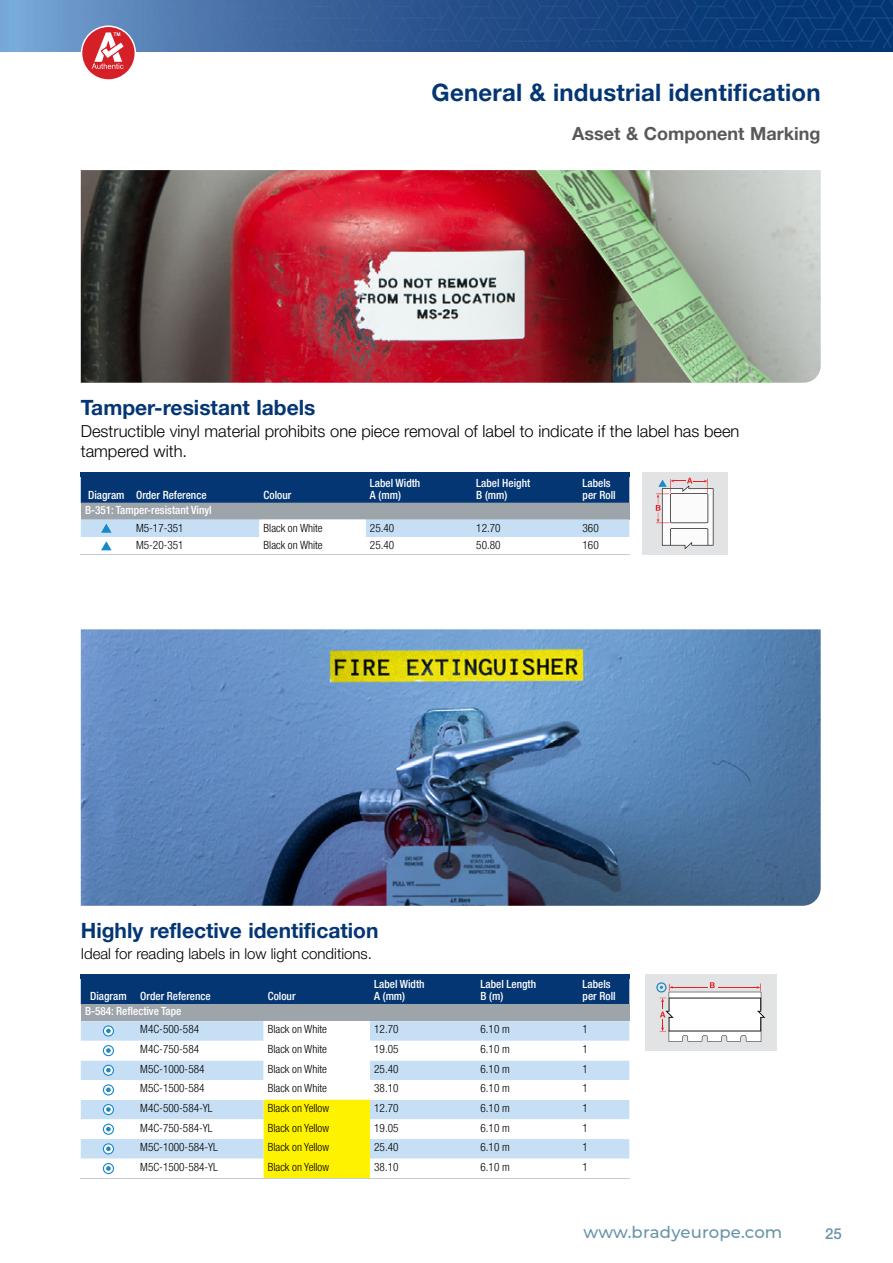
<style>
.page{position:relative;width:893px;height:1263px;background:#fff}
.page>*{position:absolute;margin:0;border:0;box-sizing:border-box;transform-origin:0 0}
.t1{font:700 24px "Helvetica Neue LT Pro";letter-spacing:.01em;color:#043673}
.t2{font:700 21px "Helvetica Neue LT Pro";color:#043673}
.t3{font:700 18px "Helvetica Neue LT Pro";color:#58595b}
.t4{font:300 16.5px/19.8px "Helvetica Neue LT Pro";color:#000}
.t5{font:500 16.5px "Montserrat";letter-spacing:.01em;color:#6894a8}
.t6{font:300 15px "Helvetica Neue LT Pro";color:#000}
.t7{font:500 15px "Helvetica Neue LT Pro";color:#6894a8}
.t8{font:300 condensed 11.25px "Helvetica Neue LT Pro";color:#000}
.t9{font:500 condensed 11.25px/12px "Helvetica Neue LT Pro";color:#fff}
</style>
<div class="page">
<img style="left:0;top:0;width:893px;height:51px">
<div style="left:642px;top:472px;width:85px;height:83px;background:#e2e3e4"></div>
<img style="left:81px;top:170px;width:740px;height:213px">
<svg style="left:656px;top:478px;width:57px;height:71px"></svg>
<div style="left:645px;top:974px;width:132px;height:76px;background:#e2e3e4"></div>
<div style="left:81px;top:476px;width:548px;height:27px;background:#043673"></div>
<div style="left:81px;top:503px;width:548px;height:16px;background:#9da5ab"></div>
<hr style="left:81px;top:472px;width:51px;height:4px;background:#043673">
<hr style="left:132px;top:472px;width:127px;height:4px;background:#043673">
<hr style="left:259px;top:472px;width:107px;height:4px;background:#043673">
<hr style="left:366px;top:472px;width:106px;height:4px;background:#043673">
<hr style="left:472px;top:472px;width:106px;height:4px;background:#043673">
<hr style="left:578px;top:472px;width:51px;height:4px;background:#043673">
<svg style="left:81px;top:519px;width:548px;height:36px"></svg>
<img style="left:81px;top:629px;width:740px;height:277px">
<div style="left:81px;top:978px;width:548px;height:26px;background:#043673"></div>
<div style="left:81px;top:1004px;width:548px;height:17px;background:#9da5ab"></div>
<svg style="left:81px;top:1021px;width:548px;height:157px"></svg>
<div style="left:264px;top:1100px;width:106px;height:78px;background:#fff200"></div>
<hr style="left:81px;top:974px;width:55px;height:4px;background:#043673">
<hr style="left:136px;top:974px;width:128px;height:4px;background:#043673">
<hr style="left:264px;top:974px;width:106px;height:4px;background:#043673">
<hr style="left:370px;top:974px;width:106px;height:4px;background:#043673">
<hr style="left:476px;top:974px;width:102px;height:4px;background:#043673">
<hr style="left:578px;top:974px;width:51px;height:4px;background:#043673">
<hr style="left:81px;top:1178px;width:55px;height:1px;background:#c4ced4">
<hr style="left:136px;top:1178px;width:128px;height:1px;background:#c4ced4">
<hr style="left:264px;top:1178px;width:106px;height:1px;background:#c4ced4">
<hr style="left:370px;top:1178px;width:106px;height:1px;background:#c4ced4">
<hr style="left:476px;top:1178px;width:102px;height:1px;background:#c4ced4">
<hr style="left:578px;top:1178px;width:51px;height:1px;background:#c4ced4">
<svg style="left:103px;top:1025px;width:11px;height:11px"></svg>
<svg style="left:103px;top:1045px;width:11px;height:11px"></svg>
<svg style="left:103px;top:1065px;width:11px;height:11px"></svg>
<svg style="left:103px;top:1084px;width:11px;height:11px"></svg>
<svg style="left:103px;top:1104px;width:11px;height:11px"></svg>
<svg style="left:103px;top:1124px;width:11px;height:11px"></svg>
<svg style="left:103px;top:1143px;width:11px;height:11px"></svg>
<svg style="left:103px;top:1163px;width:11px;height:11px"></svg>
<svg style="left:81px;top:26px;width:55px;height:54px"></svg>
<svg style="left:656px;top:982px;width:109px;height:60px"></svg>
<h1 class="t1" style="left:432px;top:77px;width:391px">General &amp; industrial identification</h1>
<h3 class="t3" style="left:572px;top:123px;width:250px">Asset &amp; Component Marking</h3>
<h2 class="t2" style="left:81px;top:394px;width:236px">Tamper-resistant labels</h2>
<h3 class="t4" style="left:81px;top:421px;width:660px">Destructible vinyl material prohibits one piece removal of label to indicate if the label has been tampered with.</h3>
<p class="t9" style="left:88px;top:488px;width:120px">Diagram Order Reference</p>
<p class="t9" style="left:264px;top:488px;width:29px">Colour</p>
<p class="t9" style="left:370px;top:476px;width:52px">Label Width<br>A (mm)</p>
<p class="t9" style="left:476px;top:476px;width:55px">Label Height<br>B (mm)</p>
<p class="t9" style="left:583px;top:476px;width:35px">Labels per Roll</p>
<p class="t9" style="left:85px;top:503px;width:128px">B-351: Tamper-resistant Vinyl</p>
<p class="t8" style="left:136px;top:521px;width:49px">M5-17-351</p>
<p class="t8" style="left:264px;top:521px;width:61px">Black on White</p>
<p class="t8" style="left:370px;top:521px;width:26px">25.40</p>
<p class="t8" style="left:476px;top:521px;width:26px">12.70</p>
<p class="t8" style="left:583px;top:521px;width:18px">360</p>
<p class="t8" style="left:136px;top:539px;width:49px">M5-20-351</p>
<p class="t8" style="left:264px;top:539px;width:61px">Black on White</p>
<p class="t8" style="left:370px;top:539px;width:26px">25.40</p>
<p class="t8" style="left:476px;top:539px;width:26px">50.80</p>
<p class="t8" style="left:583px;top:539px;width:18px">160</p>
<h2 class="t2" style="left:81px;top:917px;width:299px">Highly reflective identification</h2>
<h3 class="t6" style="left:81px;top:944px;width:293px">Ideal for reading labels in low light conditions.</h3>
<p class="t9" style="left:90px;top:990px;width:122px">Diagram Order Reference</p>
<p class="t9" style="left:268px;top:990px;width:29px">Colour</p>
<p class="t9" style="left:374px;top:978px;width:52px">Label Width<br>A (mm)</p>
<p class="t9" style="left:480px;top:978px;width:57px">Label Length<br>B (m)</p>
<p class="t9" style="left:583px;top:978px;width:35px">Labels per Roll</p>
<p class="t9" style="left:85px;top:1005px;width:98px">B-584: Reflective Tape</p>
<p class="t8" style="left:140px;top:1023px;width:60px">M4C-500-584</p>
<p class="t8" style="left:268px;top:1023px;width:61px">Black on White</p>
<p class="t8" style="left:374px;top:1023px;width:26px">12.70</p>
<p class="t8" style="left:480px;top:1023px;width:31px">6.10 m</p>
<p class="t8" style="left:583px;top:1023px;width:7px">1</p>
<p class="t8" style="left:140px;top:1043px;width:60px">M4C-750-584</p>
<p class="t8" style="left:268px;top:1043px;width:61px">Black on White</p>
<p class="t8" style="left:374px;top:1043px;width:26px">19.05</p>
<p class="t8" style="left:480px;top:1043px;width:31px">6.10 m</p>
<p class="t8" style="left:583px;top:1043px;width:7px">1</p>
<p class="t8" style="left:140px;top:1062px;width:66px">M5C-1000-584</p>
<p class="t8" style="left:268px;top:1062px;width:61px">Black on White</p>
<p class="t8" style="left:374px;top:1062px;width:26px">25.40</p>
<p class="t8" style="left:480px;top:1062px;width:31px">6.10 m</p>
<p class="t8" style="left:583px;top:1062px;width:7px">1</p>
<p class="t8" style="left:140px;top:1082px;width:66px">M5C-1500-584</p>
<p class="t8" style="left:268px;top:1082px;width:61px">Black on White</p>
<p class="t8" style="left:374px;top:1082px;width:26px">38.10</p>
<p class="t8" style="left:480px;top:1082px;width:31px">6.10 m</p>
<p class="t8" style="left:583px;top:1082px;width:7px">1</p>
<p class="t8" style="left:140px;top:1101px;width:74px">M4C-500-584-YL</p>
<p class="t8" style="left:268px;top:1101px;width:63px">Black on Yellow</p>
<p class="t8" style="left:374px;top:1101px;width:26px">12.70</p>
<p class="t8" style="left:480px;top:1101px;width:31px">6.10 m</p>
<p class="t8" style="left:583px;top:1101px;width:7px">1</p>
<p class="t8" style="left:140px;top:1121px;width:74px">M4C-750-584-YL</p>
<p class="t8" style="left:268px;top:1121px;width:63px">Black on Yellow</p>
<p class="t8" style="left:374px;top:1121px;width:26px">19.05</p>
<p class="t8" style="left:480px;top:1121px;width:31px">6.10 m</p>
<p class="t8" style="left:583px;top:1121px;width:7px">1</p>
<p class="t8" style="left:140px;top:1141px;width:79px">M5C-1000-584-YL</p>
<p class="t8" style="left:268px;top:1141px;width:63px">Black on Yellow</p>
<p class="t8" style="left:374px;top:1141px;width:26px">25.40</p>
<p class="t8" style="left:480px;top:1141px;width:31px">6.10 m</p>
<p class="t8" style="left:583px;top:1141px;width:7px">1</p>
<p class="t8" style="left:140px;top:1160px;width:79px">M5C-1500-584-YL</p>
<p class="t8" style="left:268px;top:1160px;width:63px">Black on Yellow</p>
<p class="t8" style="left:374px;top:1160px;width:26px">38.10</p>
<p class="t8" style="left:480px;top:1160px;width:31px">6.10 m</p>
<p class="t8" style="left:583px;top:1160px;width:7px">1</p>
<h3 class="t5" style="left:584px;top:1221px;width:200px">www.bradyeurope.com</h3>
<h3 class="t7" style="left:825px;top:1224px;width:18px">25</h3>
</div>
